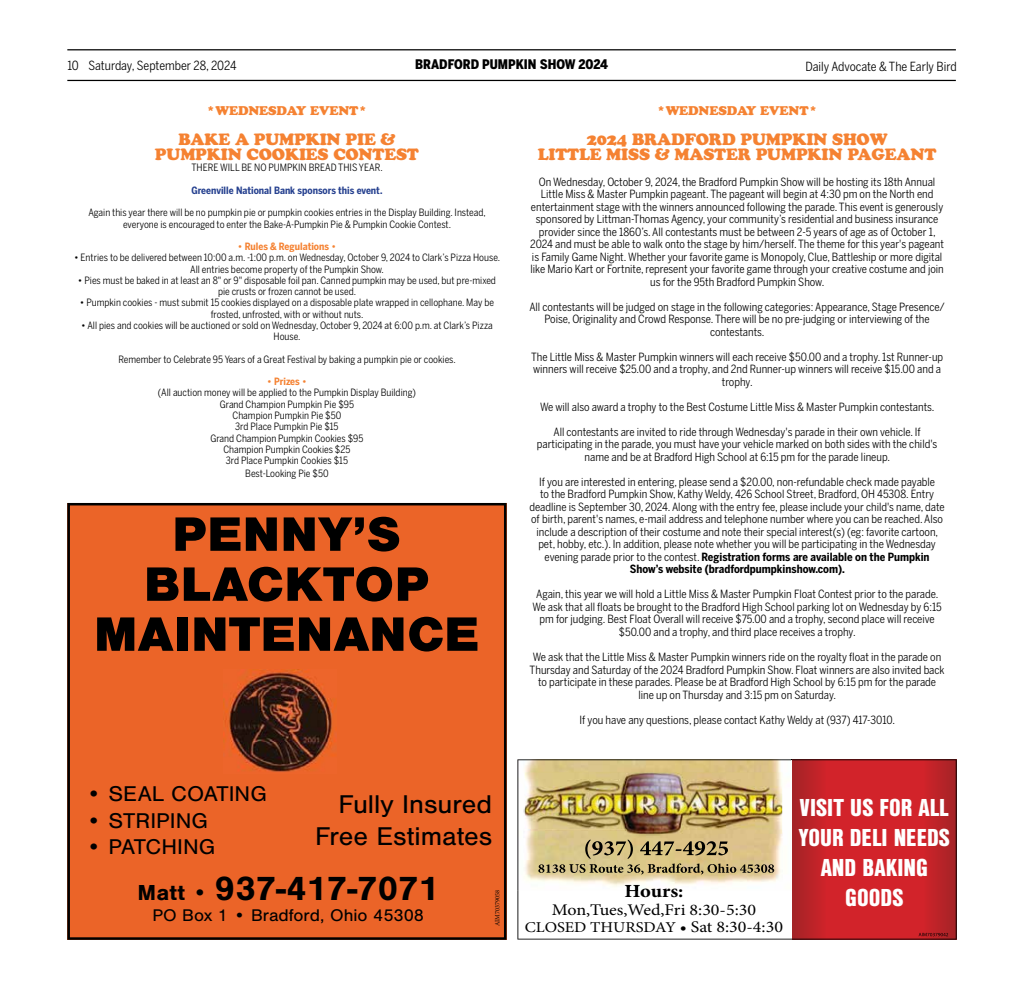
<style>
.page{position:relative;width:1024px;height:989px;background:#fff}
.page>*{position:absolute;margin:0;border:0;box-sizing:border-box;transform-origin:0 0}
.t1{font:900 50px/50px "Nimbus San";color:#000;text-align:center;scale:1.04 1}
.t2{font:700 35px "Nimbus San";color:#000;scale:1.04 1}
.t3{font:26.62px/31.9px "Nimbus San";color:#000;text-align:right;scale:1.04 1}
.t4{font:900 23.75px/30px "Nimbus San Con L";color:#fff;text-align:center}
.t5{font:22.12px "Nimbus San";color:#000;scale:1.04 1}
.t6{font:700 18.5px "Minion Pro";letter-spacing:-.005em;color:#000;scale:1.11 1}
.t7{font:17.5px "Nimbus San";color:#000;scale:1.04 1}
.t8{font:16.25px/15px "Cooper Black Std";letter-spacing:-.01em;color:#f58232;text-align:center}
.t9{font:16.25px "Minion Pro";color:#000;scale:1.11 1}
.t10{font:15px "Minion Pro";color:#000;scale:1.11 1}
.t11{font:900 13.12px "Benton Sans Cond";color:#000}
.t12{font:12.5px "Benton Sans Cond";color:#000}
.t13{font:12.5px "Cooper Black Std";letter-spacing:-.01em;color:#f58232}
.t14{font:11.25px/12.5px "Benton Sans Cond";color:#000;text-align:center}
.t15{font:10px/11.2px "Benton Sans Cond";color:#000;text-align:center}
.t16{font:700 10px "Benton Sans Cond";color:#25408f}
.t17{font:700 10px "Benton Sans Cond";color:#f58232}
.t18{font:6.5px "Minion Pro";color:#000;scale:.96 1}
.s1{font-size:22.5px}
.s2{font-weight:700}
.s3{font-size:16.25px}
</style>
<div class="page">
<hr style="left:67px;top:49px;width:889px;height:1px;background:#000">
<hr style="left:67px;top:80px;width:889px;height:1px;background:#000">
<div style="left:67px;top:503px;width:439px;height:436px;background:#eb6428"></div>
<div style="left:67px;top:503px;width:439px;height:436px;border:3px solid #000"></div>
<img style="left:224px;top:669px;width:113px;height:103px">
<img style="left:517px;top:759px;width:439px;height:180px">
<svg style="left:918px;top:932px;width:31px;height:4px"></svg>
<p class="t12" style="left:67px;top:58px;width:171px">10 Saturday, September 28, 2024</p>
<p class="t11" style="left:415px;top:56px;width:194px">BRADFORD PUMPKIN SHOW 2024</p>
<p class="t12" style="left:805px;top:59px;width:153px">Daily Advocate &amp; The Early Bird</p>
<p class="t13" style="left:206px;top:103px;width:163px">*WEDNESDAY EVENT*</p>
<h3 class="t8" style="left:155px;top:132px;width:265px">BAKE A PUMPKIN PIE &amp;<br>PUMPKIN COOKIES CONTEST</h3>
<p class="t15" style="left:191px;top:162px;width:193px">THERE WILL BE NO PUMPKIN BREAD THIS YEAR.</p>
<p class="t16" style="left:191px;top:184px;width:193px">Greenville National Bank sponsors this event.</p>
<p class="t15" style="left:88px;top:207px;width:399px">Again this year there will be no pumpkin pie or pumpkin cookies entries in the Display Building. Instead, everyone is encouraged to enter the Bake-A-Pumpkin Pie &amp; Pumpkin Cookie Contest.</p>
<p class="t17" style="left:238px;top:240px;width:100px">• Rules &amp; Regulations •</p>
<p class="t15" style="left:74px;top:252px;width:427px">• Entries to be delivered between 10:00 a.m. -1:00 p.m. on Wednesday, October 9, 2024 to Clark’s Pizza House.<br>All entries become property of the Pumpkin Show.</p>
<p class="t15" style="left:78px;top:274px;width:420px">• Pies must be baked in at least an 8" or 9" disposable foil pan. Canned pumpkin may be used, but pre-mixed pie crusts or frozen cannot be used.</p>
<p class="t15" style="left:80px;top:297px;width:416px">• Pumpkin cookies - must submit 15 cookies displayed on a disposable plate wrapped in cellophane. May be frosted, unfrosted, with or without nuts.</p>
<p class="t15" style="left:81px;top:319px;width:413px">• All pies and cookies will be auctioned or sold on Wednesday, October 9, 2024 at 6:00 p.m. at Clark’s Pizza<br>House.</p>
<p class="t15" style="left:118px;top:353px;width:339px">Remember to Celebrate 95 Years of a Great Festival by baking a pumpkin pie or cookies.</p>
<p class="t17" style="left:267px;top:375px;width:41px">• Prizes •</p>
<p class="t15" style="left:158px;top:387px;width:260px">(All auction money will be applied to the Pumpkin Display Building)<br>Grand Champion Pumpkin Pie $95<br>Champion Pumpkin Pie $50<br>3rd Place Pumpkin Pie $15<br>Grand Champion Pumpkin Cookies $95<br>Champion Pumpkin Cookies $25<br>3rd Place Pumpkin Cookies $15</p>
<p class="t15" style="left:245px;top:467px;width:85px">Best-Looking Pie $50</p>
<h1 class="t1" style="left:94px;top:509px;width:372px">PENNY’S<br>BLACKTOP<br>MAINTENANCE</h1>
<h3 class="t5" style="left:86px;top:781px;width:175px">• SEAL COATING</h3>
<h3 class="t5" style="left:86px;top:808px;width:119px">• STRIPING</h3>
<h3 class="t5" style="left:86px;top:834px;width:126px">• PATCHING</h3>
<h3 class="t3" style="left:315px;top:788px;width:172px">Fully Insured<br>Free Estimates</h3>
<h2 class="t2" style="left:138px;top:868px;width:291px"><span class="s1">Matt •</span> 937-417-7071</h2>
<h3 class="t7" style="left:152px;top:905px;width:263px">PO Box 1 • Bradford, Ohio 45308</h3>
<p class="t18" style="left:493px;top:926px;width:39px;rotate:-90deg">AIM70379058</p>
<p class="t13" style="left:656px;top:103px;width:163px">*WEDNESDAY EVENT*</p>
<h3 class="t8" style="left:538px;top:132px;width:400px">2024 BRADFORD PUMPKIN SHOW<br>LITTLE MISS &amp; MASTER PUMPKIN PAGEANT</h3>
<p class="t14" style="left:530px;top:175px;width:415px">On Wednesday, October 9, 2024, the Bradford Pumpkin Show will be hosting its 18th Annual Little Miss &amp; Master Pumpkin pageant. The pageant will begin at 4:30 pm on the North end entertainment stage with the winners announced following the parade. This event is generously sponsored by Littman-Thomas Agency, your community’s residential and business insurance provider since the 1860’s. All contestants must be between 2-5 years of age as of October 1, 2024 and must be able to walk onto the stage by him/herself. The theme for this year's pageant is Family Game Night. Whether your favorite game is Monopoly, Clue, Battleship or more digital like Mario Kart or Fortnite, represent your favorite game through your creative costume and join us for the 95th Bradford Pumpkin Show.</p>
<p class="t14" style="left:529px;top:300px;width:417px">All contestants will be judged on stage in the following categories: Appearance, Stage Presence/<br>Poise, Originality and Crowd Response. There will be no pre-judging or interviewing of the contestants.</p>
<p class="t14" style="left:531px;top:350px;width:414px">The Little Miss &amp; Master Pumpkin winners will each receive $50.00 and a trophy. 1st Runner-up winners will receive $25.00 and a trophy, and 2nd Runner-up winners will receive $15.00 and a trophy.</p>
<p class="t14" style="left:540px;top:400px;width:396px">We will also award a trophy to the Best Costume Little Miss &amp; Master Pumpkin contestants.</p>
<p class="t14" style="left:537px;top:425px;width:402px">All contestants are invited to ride through Wednesday's parade in their own vehicle. If participating in the parade, you must have your vehicle marked on both sides with the child's name and be at Bradford High School at 6:15 pm for the parade lineup.</p>
<p class="t14" style="left:529px;top:475px;width:417px">If you are interested in entering, please send a $20.00, non-refundable check made payable<br>to the Bradford Pumpkin Show, Kathy Weldy, 426 School Street, Bradford, OH 45308. Entry deadline is September 30, 2024. Along with the entry fee, please include your child's name, date of birth, parent's names, e-mail address and telephone number where you can be reached. Also include a description of their costume and note their special interest(s) (eg: favorite cartoon, pet, hobby, etc.). In addition, please note whether you will be participating in the Wednesday evening parade prior to the contest. <span class="s2">Registration forms are available on the Pumpkin Show’s website (bradfordpumpkinshow.com).</span></p>
<p class="t14" style="left:532px;top:588px;width:411px">Again, this year we will hold a Little Miss &amp; Master Pumpkin Float Contest prior to the parade.<br>We ask that all floats be brought to the Bradford High School parking lot on Wednesday by 6:15 pm for judging. Best Float Overall will receive $75.00 and a trophy, second place will receive $50.00 and a trophy, and third place receives a trophy.</p>
<p class="t14" style="left:530px;top:650px;width:416px">We ask that the Little Miss &amp; Master Pumpkin winners ride on the royalty float in the parade on Thursday and Saturday of the 2024 Bradford Pumpkin Show. Float winners are also invited back to participate in these parades. Please be at Bradford High School by 6:15 pm for the parade line up on Thursday and 3:15 pm on Saturday.</p>
<p class="t14" style="left:579px;top:713px;width:317px">If you have any questions, please contact Kathy Weldy at (937) 417-3010.</p>
<h3 class="t6" style="left:624px;top:878px;width:55px">Hours:</h3>
<h3 class="t9" style="left:552px;top:898px;width:186px">Mon,Tues,Wed,Fri 8:30-5:30</h3>
<h3 class="t10" style="left:525px;top:917px;width:234px">CLOSED THURSDAY <span class="s3">• Sat 8:30-4:30</span></h3>
<h3 class="t4" style="left:799px;top:791px;width:153px">VISIT US FOR ALL<br>YOUR DELI NEEDS<br>AND BAKING<br>GOODS</h3>
</div>
